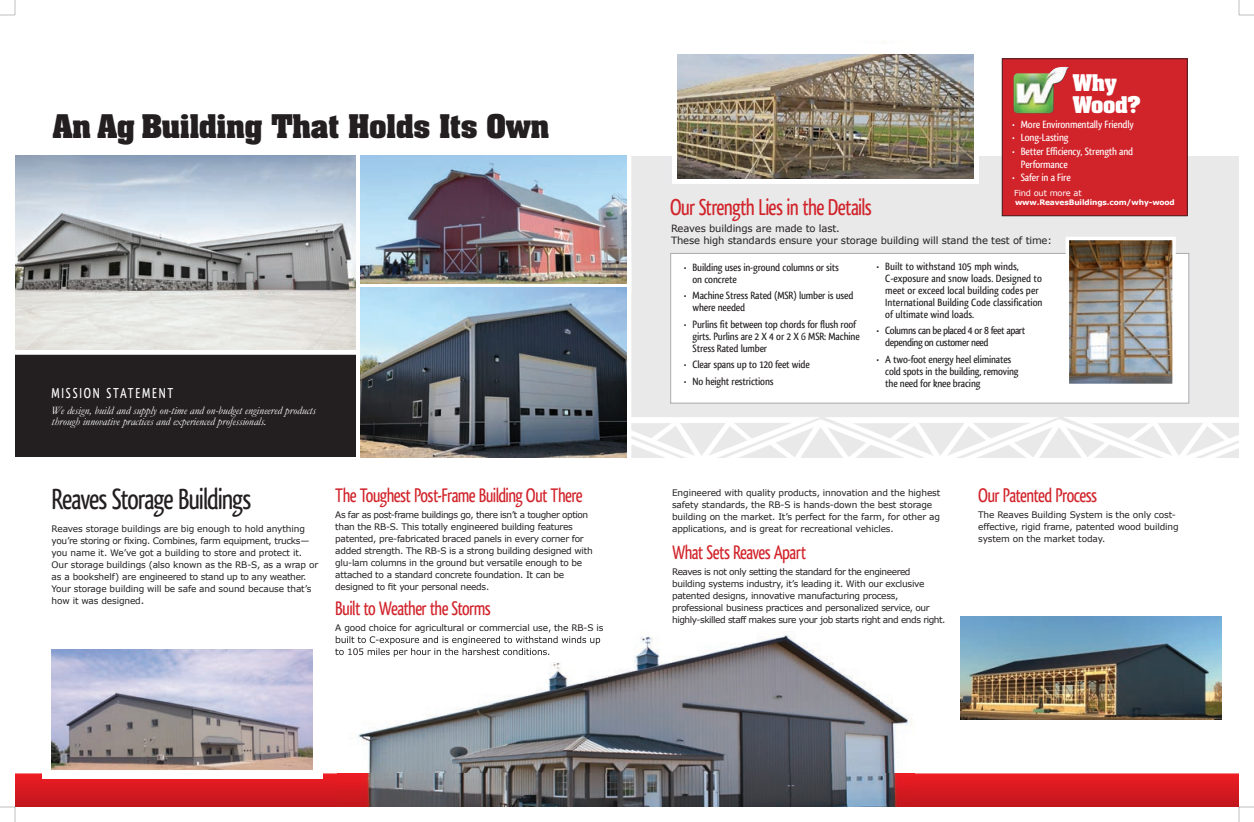
<style>
.page{position:relative;width:1254px;height:822px;background:#fff}
.page>*{position:absolute;margin:0;border:0;box-sizing:border-box;transform-origin:0 0}
.t1{font:700 32px "Aachen BT";letter-spacing:-.04em;color:#231f20}
.t2{font:500 30.5px "Qlassik";letter-spacing:-.04em;color:#231f20;scale:.84 1}
.t3{font:500 24px "Qlassik";letter-spacing:-.04em;color:#d1232a;scale:.84 1}
.t4{font:700 22.6px/21.7px "Aachen BT";letter-spacing:-.04em;color:#fff}
.t5{font:500 20.5px "Qlassik";letter-spacing:-.035em;color:#d1232a;scale:.84 1}
.t6{font:500 15px "Qlassik";letter-spacing:.145em;color:#fff;scale:.84 1}
.t7{font:italic 11.3px/11.7px "Garamond";color:#fff}
.t8{font:500 11px/12px "Qlassik";letter-spacing:-.015em;color:#231f20}
.t9{font:500 11px/13.2px "Qlassik";letter-spacing:-.015em;color:#fff}
.t10{font:500 11px/12px "Qlassik";letter-spacing:-.035em;color:#231f20}
.t11{font:10px/12px "Verdana";letter-spacing:-.015em;color:#231f20}
.t12{font:9px/12px "Verdana";letter-spacing:-.03em;color:#231f20}
.t13{font:8.3px "Verdana";letter-spacing:-.015em;color:#fff}
.t14{font:700 7.5px "Verdana";letter-spacing:-.015em;color:#fff}
.s1{font-size:10px}
</style>
<div class="page">
<svg style="left:15px;top:773px;width:1224px;height:34px;background:#d51b21"></svg>
<div style="left:629px;top:156px;width:610px;height:301px;background:#e9e9e9"></div>
<div style="left:670px;top:253px;width:519px;height:151px;background:#fff"></div>
<div style="left:15px;top:355px;width:341px;height:102px;background:#231f20"></div>
<svg style="left:631px;top:417px;width:608px;height:41px"></svg>
<div style="left:1002px;top:58px;width:186px;height:158px;background:#d1232a"></div>
<svg style="left:629px;top:156px;width:2px;height:106px"></svg>
<svg style="left:360px;top:262px;width:271px;height:196px"></svg>
<svg style="left:15px;top:155px;width:346px;height:200px"></svg>
<img style="left:1066px;top:237px;width:110px;height:150px">
<img style="left:1013px;top:67px;width:56px;height:46px">
<img style="left:358px;top:708px;width:115px;height:65px">
<img style="left:473px;top:631px;width:439px;height:142px">
<img style="left:337px;top:773px;width:577px;height:34px">
<img style="left:345px;top:631px;width:259px;height:2px">
<img style="left:337px;top:636px;width:264px;height:9px">
<img style="left:337px;top:648px;width:212px;height:9px">
<div style="left:42px;top:622px;width:280px;height:157px;background:#fff"></div>
<img style="left:961px;top:617px;width:261px;height:102px">
<img style="left:15px;top:155px;width:341px;height:195px">
<div style="left:672px;top:45px;width:306px;height:139px;background:#fff"></div>
<img style="left:677px;top:55px;width:296px;height:124px">
<img style="left:361px;top:288px;width:266px;height:170px">
<img style="left:361px;top:155px;width:266px;height:129px">
<img style="left:52px;top:650px;width:261px;height:120px">
<svg style="left:0;top:0;width:16px;height:16px"></svg>
<svg style="left:0;top:806px;width:16px;height:16px"></svg>
<svg style="left:1238px;top:0;width:16px;height:16px"></svg>
<svg style="left:1238px;top:806px;width:16px;height:16px"></svg>
<h1 class="t1" style="left:52px;top:106px;width:499px">An Ag Building That Holds Its Own</h1>
<h3 class="t6" style="left:52px;top:384px;width:147px">MISSION STATEMENT</h3>
<p class="t7" style="left:52px;top:404px;width:266px">We design, build and supply on-time and on-budget engineered products through innovative practices and experienced professionals.</p>
<h2 class="t2" style="left:52px;top:481px;width:239px">Reaves Storage Buildings</h2>
<p class="t12" style="left:52px;top:523px;width:268px">Reaves storage buildings are big enough to hold anything you’re storing or fixing. Combines, farm equipment, trucks— you name it. We’ve got a building to store and protect it.<br>Our storage buildings (also known as the RB-S, as a wrap or as a bookshelf) are engineered to stand up to any weather.<br>Your storage building will be safe and sound because that’s how it was designed<span class="s1">.</span></p>
<h3 class="t5" style="left:335px;top:484px;width:296px">The Toughest Post-Frame Building Out There</h3>
<p class="t12" style="left:335px;top:509px;width:259px">As far as post-frame buildings go, there isn’t a tougher option than the RB-S. This totally engineered building features patented, pre-fabricated braced panels in every corner for added strength. The RB-S is a strong building designed with glu-lam columns in the ground but versatile enough to be attached to a standard concrete foundation. It can be designed to fit your personal needs.</p>
<h3 class="t5" style="left:335px;top:596px;width:187px">Built to Weather the Storms</h3>
<p class="t12" style="left:335px;top:621px;width:270px">A good choice for agricultural or commercial use, the RB-S is</p>
<h3 class="t4" style="left:1072px;top:72px;width:70px">Why<br>Wood?</h3>
<p class="t9" style="left:1012px;top:118px;width:123px">• More Environmentally Friendly</p>
<p class="t9" style="left:1012px;top:131px;width:58px">• Long-Lasting</p>
<p class="t9" style="left:1021px;top:144px;width:114px;text-indent:-9px">• Better Efficiency, Strength and<br>Performance</p>
<p class="t9" style="left:1012px;top:171px;width:60px">• Safer in a Fire</p>
<p class="t13" style="left:1014px;top:188px;width:69px">Find out more at</p>
<p class="t14" style="left:1015px;top:197px;width:161px">www.ReavesBuildings.com/why-wood</p>
<h3 class="t3" style="left:670px;top:193px;width:242px">Our Strength Lies in the Details</h3>
<p class="t11" style="left:671px;top:222px;width:382px">Reaves buildings are made to last.<br>These high standards ensure your storage building will stand the test of time:</p>
<p class="t8" style="left:693px;top:261px;width:148px;text-indent:-9px">• Building uses in-ground columns or sits on concrete</p>
<p class="t8" style="left:693px;top:290px;width:162px;text-indent:-9px">• Machine Stress Rated (MSR) lumber is used where needed</p>
<p class="t8" style="left:693px;top:318px;width:169px;text-indent:-9px">• Purlins fit between top chords for flush roof girts. Purlins are 2 X 4 or 2 X 6 MSR: Machine<br>Stress Rated lumber</p>
<p class="t8" style="left:684px;top:359px;width:127px">• Clear spans up to 120 feet wide</p>
<p class="t8" style="left:684px;top:375px;width:91px">• No height restrictions</p>
<p class="t8" style="left:885px;top:260px;width:159px;text-indent:-9px">• Built to withstand 105 mph winds, C-exposure and snow loads. Designed to meet or exceed local building codes per International Building Code classification of ultimate wind loads.</p>
<p class="t10" style="left:885px;top:325px;width:142px;text-indent:-9px">• Columns can be placed 4 or 8 feet apart depending on customer need</p>
<p class="t8" style="left:885px;top:353px;width:135px;text-indent:-9px">• A two-foot energy heel eliminates cold spots in the building, removing the need for knee bracing</p>
<p class="t12" style="left:672px;top:486px;width:270px">Engineered with quality products, innovation and the highest safety standards, the RB-S is hands-down the best storage building on the market. It’s perfect for the farm, for other ag applications, and is great for recreational vehicles.</p>
<h3 class="t5" style="left:672px;top:540px;width:161px">What Sets Reaves Apart</h3>
<p class="t12" style="left:672px;top:565px;width:275px">Reaves is not only setting the standard for the engineered building systems industry, it’s leading it. With our exclusive patented designs, innovative manufacturing process, professional business practices and personalized service, our highly-skilled staff makes sure your job starts right and ends right.</p>
<h3 class="t5" style="left:978px;top:483px;width:143px">Our Patented Process</h3>
<p class="t12" style="left:978px;top:508px;width:202px">The Reaves Building System is the only cost&shy;effective, rigid frame, patented wood building system on the market today.</p>
</div>
